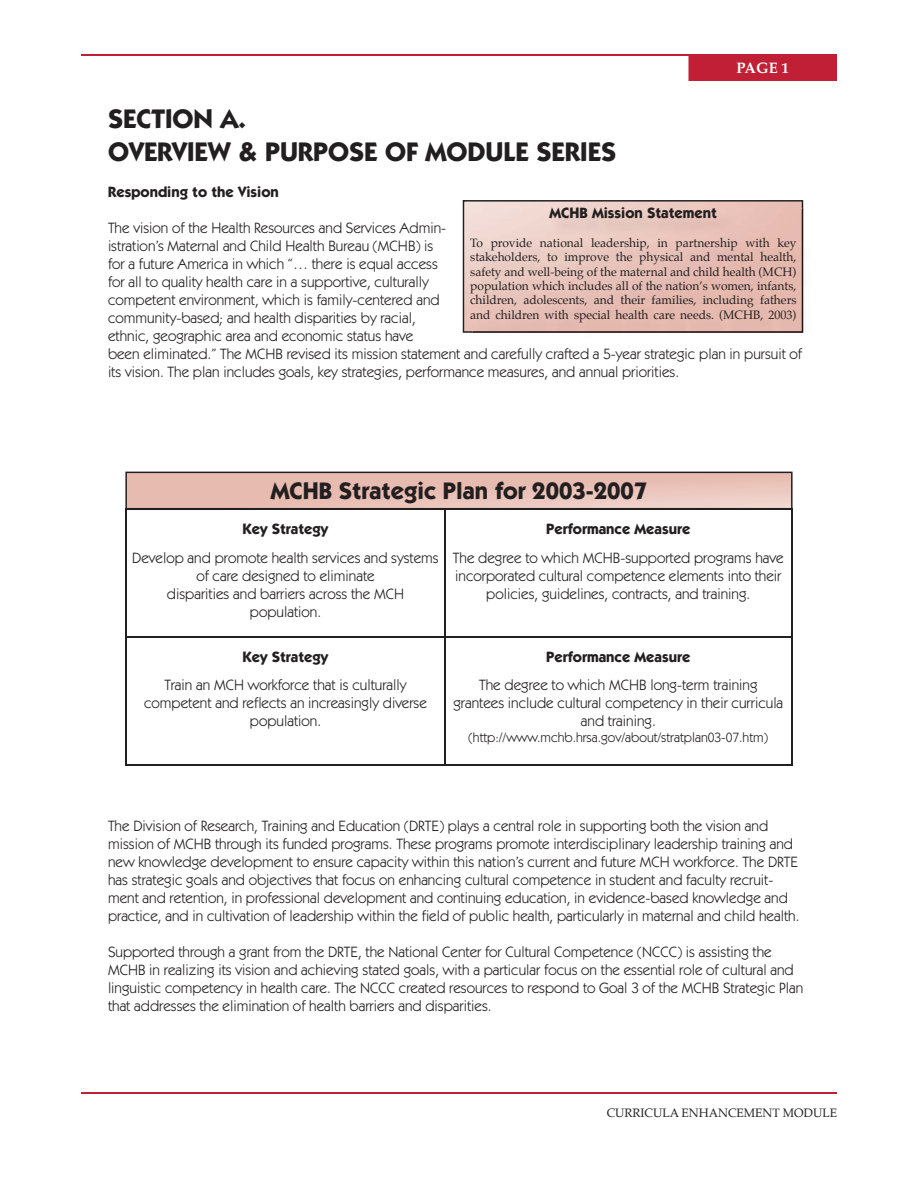
<style>
.page{position:relative;width:918px;height:1188px;background:#fff}
.page>*{position:absolute;margin:0;border:0;box-sizing:border-box;transform-origin:0 0}
.t1{font:700 27px/32.4px "Itc Kabel";color:#231f20}
.t2{font:700 24px "Itc Kabel";color:#231f20}
.t3{font:15px/18px "Itc Kabel";color:#231f20;text-align:center}
.t4{font:700 15px "Itc Kabel";color:#231f20}
.t5{font:700 15px "Palatino";color:#fff}
.t6{font:13.5px "Itc Kabel";color:#231f20}
.t7{font:12px/14.4px "Palatino";color:#231f20;text-align:justify}
</style>
<div class="page">
<hr style="left:81px;top:1093px;width:756px;height:1px;background:#c01f35">
<hr style="left:81px;top:54px;width:756px;height:2px;background:#c01f35">
<div style="left:688px;top:56px;width:149px;height:25px;background:#c01f35"></div>
<svg style="left:125px;top:472px;width:668px;height:37px;background:#dcb6ac"></svg>
<svg style="left:463px;top:200px;width:340px;height:133px;background:#bda59f"></svg>
<hr style="left:125px;top:509px;width:320px;height:1px;background:#231f20">
<hr style="left:125px;top:510px;width:2px;height:126px;background:#231f20">
<hr style="left:445px;top:509px;width:348px;height:1px;background:#231f20">
<hr style="left:444px;top:510px;width:2px;height:126px;background:#231f20">
<hr style="left:791px;top:510px;width:2px;height:126px;background:#231f20">
<hr style="left:125px;top:636px;width:320px;height:2px;background:#231f20">
<hr style="left:125px;top:638px;width:2px;height:126px;background:#231f20">
<hr style="left:445px;top:636px;width:348px;height:2px;background:#231f20">
<hr style="left:444px;top:638px;width:2px;height:126px;background:#231f20">
<hr style="left:791px;top:638px;width:2px;height:126px;background:#231f20">
<hr style="left:125px;top:764px;width:668px;height:1px;background:#231f20">
<img style="left:472px;top:209px;width:330px;height:123px">
<p class="t5" style="left:737px;top:61px;width:54px">PAGE 1</p>
<h1 class="t1" style="left:108px;top:105px;width:510px">SECTION A.<br>OVERVIEW &amp; PURPOSE OF MODULE SERIES</h1>
<p class="t4" style="left:108px;top:186px;width:172px">Responding to the Vision</p>
<p class="t3" style="left:108px;top:220px;width:696px;text-align:left">The vision of the Health Resources and Services Admin-<br>istration’s Maternal and Child Health Bureau (MCHB) is<br>for a future America in which “… there is equal access<br>for all to quality health care in a supportive, culturally<br>competent environment, which is family-centered and<br>community-based; and health disparities by racial,<br>ethnic, geographic area and economic status have<br>been eliminated.” The MCHB revised its mission statement and carefully crafted a 5-year strategic plan in pursuit of its vision. The plan includes goals, key strategies, performance measures, and annual priorities.</p>
<p class="t4" style="left:550px;top:207px;width:169px">MCHB Mission Statement</p>
<p class="t7" style="left:470px;top:236px;width:328px">To provide national leadership, in partnership with key stakeholders, to improve the physical and mental health, safety and well-being of the maternal and child health (MCH) population which includes all of the nation’s women, infants, children, adolescents, and their families, including fathers and children with special health care needs. (MCHB, 2003)</p>
<h2 class="t2" style="left:271px;top:481px;width:378px">MCHB Strategic Plan for 2003-2007</h2>
<p class="t4" style="left:243px;top:523px;width:87px">Key Strategy</p>
<p class="t3" style="left:132px;top:550px;width:308px">Develop and promote health services and systems of care designed to eliminate<br>disparities and barriers across the MCH population.</p>
<p class="t4" style="left:243px;top:651px;width:87px">Key Strategy</p>
<p class="t3" style="left:144px;top:677px;width:284px">Train an MCH workforce that is culturally competent and reflects an increasingly diverse population.</p>
<p class="t4" style="left:546px;top:523px;width:146px">Performance Measure</p>
<p class="t3" style="left:453px;top:550px;width:332px">The degree to which MCHB-supported programs have incorporated cultural competence elements into their policies, guidelines, contracts, and training.</p>
<p class="t4" style="left:546px;top:651px;width:146px">Performance Measure</p>
<p class="t3" style="left:453px;top:677px;width:331px">The degree to which MCHB long-term training grantees include cultural competency in their curricula and training.</p>
<p class="t6" style="left:468px;top:733px;width:301px">(http://www.mchb.hrsa.gov/about/stratplan03-07.htm)</p>
<p class="t3" style="left:108px;top:818px;width:693px;text-align:left">The Division of Research, Training and Education (DRTE) plays a central role in supporting both the vision and mission of MCHB through its funded programs. These programs promote interdisciplinary leadership training and new knowledge development to ensure capacity within this nation’s current and future MCH workforce. The DRTE has strategic goals and objectives that focus on enhancing cultural competence in student and faculty recruit&shy;ment and retention, in professional development and continuing education, in evidence-based knowledge and practice, and in cultivation of leadership within the field of public health, particularly in maternal and child health.</p>
<p class="t3" style="left:108px;top:944px;width:697px;text-align:left">Supported through a grant from the DRTE, the National Center for Cultural Competence (NCCC) is assisting the MCHB in realizing its vision and achieving stated goals, with a particular focus on the essential role of cultural and linguistic competency in health care. The NCCC created resources to respond to Goal 3 of the MCHB Strategic Plan that addresses the elimination of health barriers and disparities.</p>
<p class="t7" style="left:607px;top:1106px;width:232px">CURRICULA ENHANCEMENT MODULE</p>
</div>
